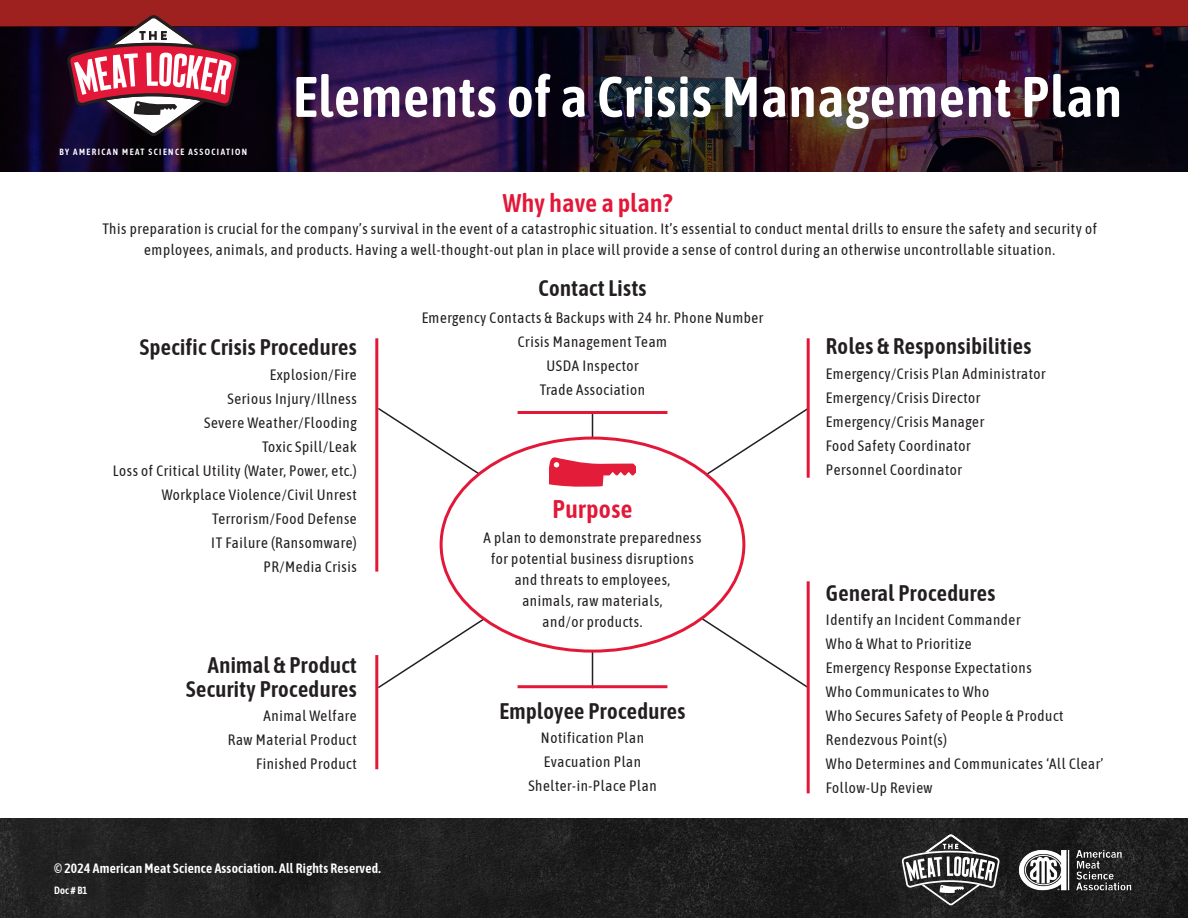
<style>
.page{position:relative;width:1188px;height:918px;background:#fff}
.page>*{position:absolute;margin:0;border:0;box-sizing:border-box;transform-origin:0 0}
.t1{font:600 57px "Asap Condensed";letter-spacing:.02em;color:#fff}
.t2{font:600 25.5px "Asap Condensed";letter-spacing:.02em;color:#e31738}
.t3{font:600 22.5px "Asap Condensed";letter-spacing:.02em;color:#231f20}
.t4{font:15px/21px "Asap Condensed";letter-spacing:.04em;color:#231f20;text-align:center}
.t5{font:600 13.5px "Asap Condensed";letter-spacing:.02em;color:#fff}
.t6{font:600 10.5px "Asap Condensed";color:#fff}
.t7{font:600 9px "Asap Condensed";letter-spacing:.16em;color:#fff}
</style>
<div class="page">
<svg style="left:378px;top:406px;width:429px;height:284px"></svg>
<div style="left:441px;top:438px;width:303px;height:213px;background:#fff;border-radius:50%"></div>
<div style="left:0;top:0;width:1188px;height:27px;background:#9e2120"></div>
<img style="left:0;top:27px;width:1188px;height:144px">
<svg style="left:67px;top:15px;width:173px;height:121px"></svg>
<img style="left:0;top:819px;width:1188px;height:99px">
<svg style="left:901px;top:834px;width:99px;height:71px"></svg>
<img style="left:1016px;top:834px;width:118px;height:71px">
<svg style="left:549px;top:457px;width:87px;height:30px"></svg>
<hr style="left:375px;top:338px;width:3px;height:234px;background:#e31738">
<hr style="left:807px;top:338px;width:3px;height:140px;background:#e31738">
<hr style="left:518px;top:411px;width:149px;height:3px;background:#e31738">
<hr style="left:518px;top:685px;width:149px;height:3px;background:#e31738">
<hr style="left:375px;top:655px;width:3px;height:114px;background:#e31738">
<hr style="left:807px;top:581px;width:3px;height:212px;background:#e31738">
<p class="t7" style="left:59px;top:146px;width:189px">BY AMERICAN MEAT SCIENCE ASSOCIATION</p>
<p class="t1" style="left:293px;top:57px;width:830px">Elements of a Crisis Management Plan</p>
<p class="t2" style="left:503px;top:185px;width:171px">Why have a plan?</p>
<p class="t4" style="left:102px;top:218px;width:996px">This preparation is crucial for the company’s survival in the event of a catastrophic situation. It’s essential to conduct mental drills to ensure the safety and security of employees, animals, and products. Having a well-thought-out plan in place will provide a sense of control during an otherwise uncontrollable situation.</p>
<p class="t3" style="left:538px;top:273px;width:110px">Contact Lists</p>
<p class="t4" style="left:422px;top:306px;width:343px">Emergency Contacts &amp; Backups with 24 hr. Phone Number</p>
<p class="t4" style="left:518px;top:330px;width:151px">Crisis Management Team</p>
<p class="t4" style="left:546px;top:354px;width:94px">USDA Inspector</p>
<p class="t4" style="left:540px;top:378px;width:107px">Trade Association</p>
<p class="t3" style="left:140px;top:331px;width:218px">Specific Crisis Procedures</p>
<p class="t3" style="left:826px;top:331px;width:207px">Roles &amp; Responsibilities</p>
<p class="t4" style="left:826px;top:362px;width:221px">Emergency/Crisis Plan Administrator</p>
<p class="t4" style="left:826px;top:386px;width:156px">Emergency/Crisis Director</p>
<p class="t4" style="left:826px;top:410px;width:160px">Emergency/Crisis Manager</p>
<p class="t4" style="left:826px;top:434px;width:146px">Food Safety Coordinator</p>
<p class="t4" style="left:826px;top:458px;width:137px">Personnel Coordinator</p>
<p class="t4" style="left:270px;top:363px;width:89px">Explosion/Fire</p>
<p class="t4" style="left:228px;top:387px;width:131px">Serious Injury/Illness</p>
<p class="t4" style="left:204px;top:411px;width:154px">Severe Weather/Flooding</p>
<p class="t4" style="left:262px;top:435px;width:96px">Toxic Spill/Leak</p>
<p class="t4" style="left:113px;top:459px;width:245px">Loss of Critical Utility (Water, Power, etc.)</p>
<p class="t4" style="left:162px;top:483px;width:196px">Workplace Violence/Civil Unrest</p>
<p class="t4" style="left:212px;top:507px;width:146px">Terrorism/Food Defense</p>
<p class="t4" style="left:211px;top:531px;width:147px">IT Failure (Ransomware)</p>
<p class="t4" style="left:263px;top:555px;width:95px">PR/Media Crisis</p>
<p class="t2" style="left:552px;top:491px;width:82px">Purpose</p>
<p class="t4" style="left:483px;top:526px;width:220px">A plan to demonstrate preparedness for potential business disruptions and threats to employees,</p>
<p class="t4" style="left:522px;top:589px;width:142px">animals, raw materials,</p>
<p class="t4" style="left:543px;top:610px;width:101px">and/or products.</p>
<p class="t3" style="left:826px;top:577px;width:171px">General Procedures</p>
<p class="t4" style="left:826px;top:609px;width:196px">Identify an Incident Commander</p>
<p class="t4" style="left:826px;top:633px;width:147px">Who &amp; What to Prioritize</p>
<p class="t4" style="left:826px;top:657px;width:207px">Emergency Response Expectations</p>
<p class="t4" style="left:826px;top:681px;width:165px">Who Communicates to Who</p>
<p class="t4" style="left:826px;top:705px;width:239px">Who Secures Safety of People &amp; Product</p>
<p class="t4" style="left:826px;top:729px;width:123px">Rendezvous Point(s)</p>
<p class="t4" style="left:826px;top:753px;width:279px">Who Determines and Communicates ‘All Clear’</p>
<p class="t4" style="left:826px;top:777px;width:108px">Follow-Up Review</p>
<p class="t3" style="left:208px;top:649px;width:150px">Animal &amp; Product</p>
<p class="t3" style="left:186px;top:673px;width:172px">Security Procedures</p>
<p class="t3" style="left:499px;top:695px;width:188px">Employee Procedures</p>
<p class="t4" style="left:264px;top:705px;width:95px">Animal Welfare</p>
<p class="t4" style="left:228px;top:729px;width:130px">Raw Material Product</p>
<p class="t4" style="left:256px;top:753px;width:102px">Finished Product</p>
<p class="t4" style="left:541px;top:726px;width:105px">Notification Plan</p>
<p class="t4" style="left:544px;top:750px;width:99px">Evacuation Plan</p>
<p class="t4" style="left:528px;top:774px;width:130px">Shelter-in-Place Plan</p>
<p class="t5" style="left:54px;top:858px;width:328px">© 2024 American Meat Science Association. All Rights Reserved.</p>
<p class="t6" style="left:54px;top:883px;width:35px">Doc # B1</p>
</div>
